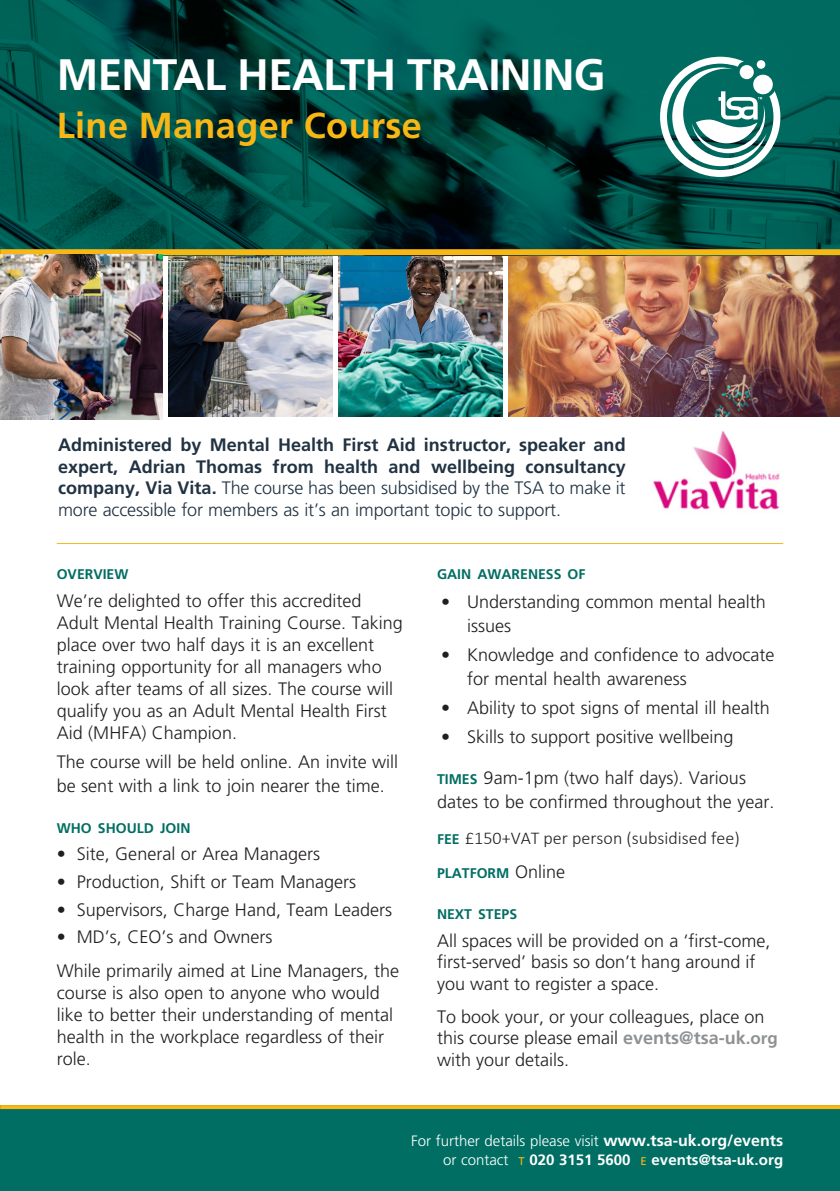
<style>
.page{position:relative;width:840px;height:1191px;background:#fff}
.page>*{position:absolute;margin:0;border:0;box-sizing:border-box;transform-origin:0 0}
.t1{font:700 44px "Frutiger LT Std";letter-spacing:-.015em;color:#fff}
.t2{font:700 36px "Frutiger LT Std";letter-spacing:.01em;color:#f9b716}
.t3{font:300 18px/22px "Frutiger LT Std";color:#231f20}
.t4{font:700 18px/21.6px "Frutiger LT Std";color:#213242;text-align:justify}
.t5{font:300 18px "Calibri";color:#231f20}
.t6{font:300 15px/19.2px "Frutiger LT Std";color:#fff;text-align:right}
.t7{font:700 14px "Frutiger LT Std";color:#006e63}
.s1{font-weight:300}
.s2{font-weight:700;font-size:14px;color:#006e63}
.s3{font-family:"Frutiger LT Std";font-weight:700;font-size:14px;color:#006e63}
.s4{font-weight:300;font-size:18px;color:#231f20}
.s5{font-weight:700;color:#8f9295}
.s6{font-weight:700;font-size:17px;color:#8f9295}
.s7{font-weight:700;font-size:16px}
.s8{font-weight:400;font-size:11.2px;color:#f9b716}
.s9{font-weight:700}
</style>
<div class="page">
<img style="left:338px;top:255px;width:164px;height:162px">
<img style="left:169px;top:255px;width:163px;height:162px">
<img style="left:508px;top:255px;width:331px;height:162px">
<svg style="left:0;top:0;width:839px;height:249px;background:#004c46"></svg>
<svg style="left:659px;top:57px;width:121px;height:120px"></svg>
<div style="left:0;top:249px;width:839px;height:6px;background:#f9b716"></div>
<div style="left:0;top:1106px;width:839px;height:85px;background:#006e63"></div>
<svg style="left:0;top:1105px;width:839px;height:4px;background:#f3b517"></svg>
<hr style="left:57px;top:543px;width:725px;height:1px;background:#f9b716">
<img style="left:653px;top:430px;width:127px;height:80px">
<img style="left:0;top:255px;width:163px;height:164px">
<h1 class="t1" style="left:57px;top:49px;width:550px">MENTAL HEALTH TRAINING</h1>
<h2 class="t2" style="left:57px;top:104px;width:366px">Line Manager Course</h2>
<p class="t4" style="left:58px;top:434px;width:568px">Administered by Mental Health First Aid instructor, speaker and expert, Adrian Thomas from health and wellbeing consultancy company, Via Vita. <span class="s1">The course has been subsidised by the TSA to make it more accessible for members as it’s an important topic to support.</span></p>
<p class="t7" style="left:57px;top:566px;width:73px">OVERVIEW</p>
<p class="t3" style="left:57px;top:590px;width:347px">We’re delighted to offer this accredited Adult Mental Health Training Course. Taking place over two half days it is an excellent training opportunity for all managers who look after teams of all sizes. The course will qualify you as an Adult Mental Health First Aid (MHFA) Champion.</p>
<p class="t3" style="left:57px;top:750px;width:343px;line-height:23.6px">The course will be held online. An invite will be sent with a link to join nearer the time.</p>
<p class="t7" style="left:57px;top:819px;width:135px">WHO SHOULD JOIN</p>
<p class="t3" style="left:57px;top:843px;width:265px">• Site, General or Area Managers</p>
<p class="t3" style="left:57px;top:871px;width:301px">• Production, Shift or Team Managers</p>
<p class="t3" style="left:57px;top:898px;width:337px">• Supervisors, Charge Hand, Team Leaders</p>
<p class="t3" style="left:57px;top:920px;width:344px;line-height:33.4px">• MD’s, CEO’s and Owners<br>While primarily aimed at Line Managers, the</p>
<p class="t3" style="left:57px;top:981px;width:338px">course is also open to anyone who would like to better their understanding of mental health in the workplace regardless of their role.</p>
<p class="t7" style="left:437px;top:566px;width:150px">GAIN AWARENESS OF</p>
<p class="t3" style="left:467px;top:591px;width:300px;line-height:23.6px;text-indent:-26px">• Understanding common mental health issues</p>
<p class="t3" style="left:467px;top:643px;width:309px;line-height:23.6px;text-indent:-26px">• Knowledge and confidence to advocate for mental health awareness</p>
<p class="t3" style="left:441px;top:697px;width:330px">• Ability to spot signs of mental ill health</p>
<p class="t3" style="left:441px;top:726px;width:294px">• Skills to support positive wellbeing</p>
<p class="t3" style="left:437px;top:766px;width:339px;line-height:23.6px"><span class="s2">TIMES</span> 9am-1pm (two half days). Various dates to be confirmed throughout the year.</p>
<p class="t5" style="left:437px;top:826px;width:304px"><span class="s3">FEE</span> £150+VAT per person (subsidised fee)</p>
<p class="t7" style="left:437px;top:865px;width:129px">PLATFORM <span class="s4">Online</span></p>
<p class="t7" style="left:437px;top:906px;width:82px">NEXT STEPS</p>
<p class="t3" style="left:437px;top:929px;width:335px">All spaces will be provided on a ‘first-come, first-served’ basis so don’t hang around if you want to register a space.</p>
<p class="t3" style="left:437px;top:1006px;width:342px">To book your, or your colleagues, place on this course please email <span class="s5">events@tsa-uk</span><span class="s6">.org </span>with your details.</p>
<p class="t6" style="left:411px;top:1131px;width:373px">For further details please visit <span class="s7">www.tsa-uk.org/events </span>or contact <span class="s8">t</span> <span class="s9">020 3151 5600</span> <span class="s8">e</span> <span class="s9">events@tsa-uk.org</span></p>
</div>
